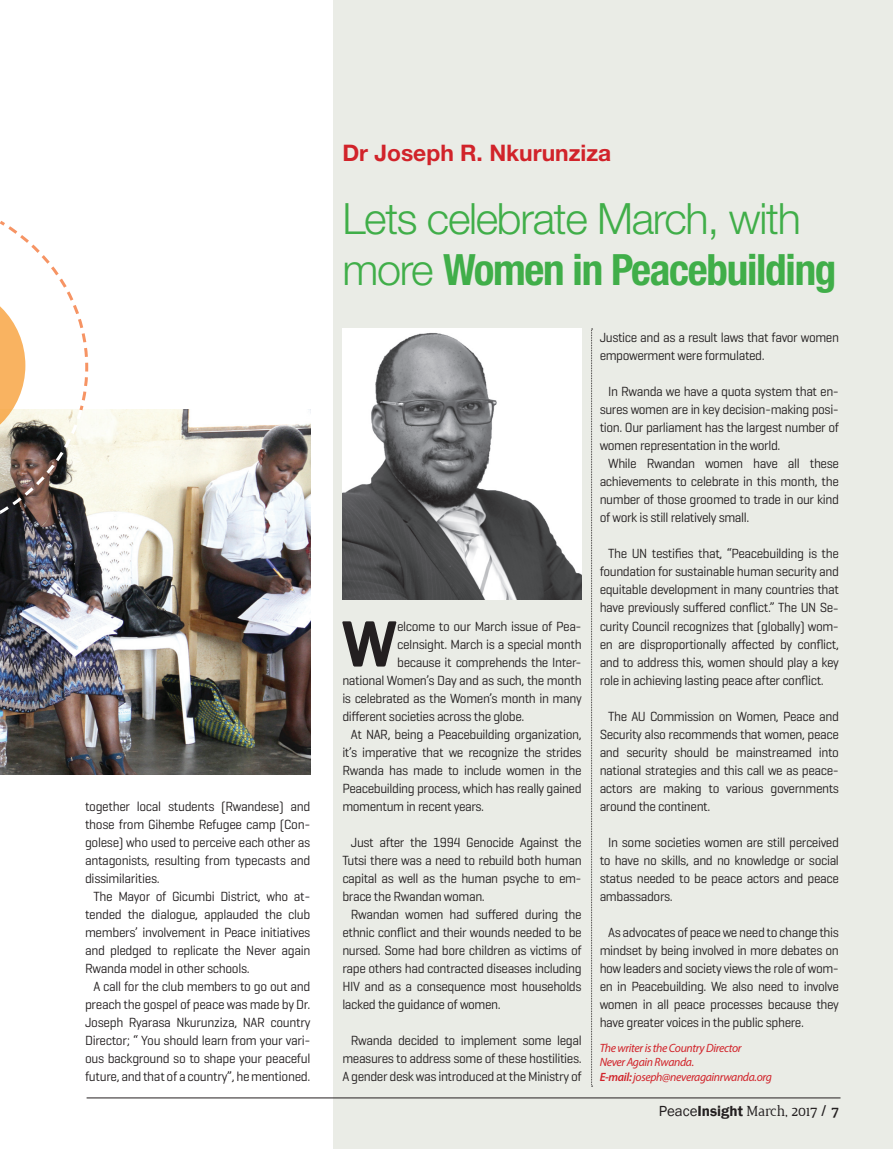
<style>
.page{position:relative;width:893px;height:1149px;background:#fff}
.page>*{position:absolute;margin:0;border:0;box-sizing:border-box;transform-origin:0 0}
.t1{font:600 66.45px "Geogrotesque";color:#231f20}
.t2{font:300 43.2px/51.8px "Helvetica Neue LT Std";letter-spacing:-.03em;color:#40ae49}
.t3{font:700 22.8px "Helvetica Neue LT Std";color:#d1232a}
.t4{font:15px "Jura";color:#231f20}
.t5{font:13.5px/18px "Geogrotesque";letter-spacing:-.03em;color:#231f20;text-align:justify}
.t6{font:italic 12px/14.4px "Myriad Pro";letter-spacing:-.03em;color:#d1232a}
.s1{font-weight:700;font-stretch:condensed}
.s2{font-weight:600}
.s3{font-family:"Franklin Gothic"}
.s4{font-family:"Franklin Gothic";font-weight:600}
.s5{font-weight:700}
</style>
<div class="page">
<div style="left:333px;top:0;width:560px;height:1148px;background:#eaece6"></div>
<img style="left:342px;top:329px;width:240px;height:270px">
<svg style="left:591px;top:328px;width:2px;height:758px"></svg>
<img style="left:0;top:409px;width:310px;height:365px">
<svg style="left:0;top:221px;width:90px;height:320px"></svg>
<hr style="left:87px;top:1097px;width:753px;height:1px;background:#231f20">
<p class="t5" style="left:85px;top:796px;width:227px">together local students (Rwandese) and those from Gihembe Refugee camp (Con&shy;golese) who used to perceive each other as antagonists, resulting from typecasts and dissimilarities.</p>
<p class="t5" style="left:85px;top:886px;width:227px;text-indent:9px">The Mayor of Gicumbi District, who at&shy;tended the dialogue, applauded the club members’ involvement in Peace initiatives and pledged to replicate the Never again Rwanda model in other schools.</p>
<p class="t5" style="left:85px;top:976px;width:227px;text-indent:9px">A call for the club members to go out and preach the gospel of peace was made by Dr.<br>Joseph Ryarasa Nkurunziza, NAR country Director; “ You should learn from your vari&shy;ous background so to shape your peaceful future, and that of a country”, he mentioned.</p>
<h3 class="t3" style="left:342px;top:139px;width:271px">Dr Joseph R. Nkurunziza</h3>
<h2 class="t2" style="left:342px;top:191px;width:496px">Lets celebrate March, with more <span class="s1">Women in Peacebuilding</span></h2>
<h1 class="t1" style="left:341px;top:602px;width:57px">W</h1>
<p class="t5" style="left:397px;top:616px;width:186px">elcome to our March issue of Pea-</p>
<p class="t5" style="left:397px;top:634px;width:186px">ceInsight. March is a special month</p>
<p class="t5" style="left:397px;top:652px;width:186px">because it comprehends the Inter-</p>
<p class="t5" style="left:342px;top:670px;width:241px">national Women’s Day and as such, the month</p>
<p class="t5" style="left:342px;top:688px;width:241px">is celebrated as the Women’s month in many</p>
<p class="t5" style="left:342px;top:706px;width:184px">different societies across the globe.</p>
<p class="t5" style="left:351px;top:724px;width:232px">At NAR, being a Peacebuilding organization,</p>
<p class="t5" style="left:342px;top:742px;width:241px">it’s imperative that we recognize the strides</p>
<p class="t5" style="left:342px;top:760px;width:241px">Rwanda has made to include women in the</p>
<p class="t5" style="left:342px;top:778px;width:241px">Peacebuilding process, which has really gained</p>
<p class="t5" style="left:342px;top:796px;width:143px">momentum in recent years.</p>
<p class="t5" style="left:342px;top:832px;width:241px;text-indent:9px">Just after the 1994 Genocide Against the Tutsi there was a need to rebuild both human capital as well as the human psyche to em&shy;brace the Rwandan woman.</p>
<p class="t5" style="left:342px;top:904px;width:241px;text-indent:9px">Rwandan women had suffered during the ethnic conflict and their wounds needed to be nursed. Some had bore children as victims of rape others had contracted diseases including HIV and as a consequence most households lacked the guidance of women.</p>
<p class="t5" style="left:342px;top:1030px;width:241px;text-indent:9px">Rwanda decided to implement some legal measures to address some of these hostilities.<br>A gender desk was introduced at the Ministry of</p>
<p class="t5" style="left:600px;top:328px;width:241px">Justice and as a result laws that favor women empowerment were formulated.</p>
<p class="t5" style="left:600px;top:382px;width:241px;text-indent:9px">In Rwanda we have a quota system that en&shy;sures women are in key decision-making posi&shy;tion. Our parliament has the largest number of women representation in the world.</p>
<p class="t5" style="left:600px;top:454px;width:241px;text-indent:9px">While Rwandan women have all these achievements to celebrate in this month, the number of those groomed to trade in our kind of work is still relatively small.</p>
<p class="t5" style="left:600px;top:544px;width:241px;text-indent:9px">The UN testifies that, “Peacebuilding is the foundation for sustainable human security and equitable development in many countries that have previously suffered conflict.” The UN Se&shy;curity Council recognizes that (globally) wom&shy;en are disproportionally affected by conflict, and to address this, women should play a key role in achieving lasting peace after conflict.</p>
<p class="t5" style="left:600px;top:706px;width:241px;text-indent:9px">The AU Commission on Women, Peace and Security also recommends that women, peace and security should be mainstreamed into national strategies and this call we as peace&shy;actors are making to various governments around the continent.</p>
<p class="t5" style="left:600px;top:832px;width:241px;text-indent:9px">In some societies women are still perceived to have no skills, and no knowledge or social status needed to be peace actors and peace ambassadors.</p>
<p class="t5" style="left:600px;top:922px;width:241px;text-indent:9px">As advocates of peace we need to change this mindset by being involved in more debates on how leaders and society views the role of wom&shy;en in Peacebuilding. We also need to involve women in all peace processes because they have greater voices in the public sphere.</p>
<p class="t6" style="left:600px;top:1040px;width:174px">The writer is the Country Director<br>Never Again Rwanda.<br><span class="s2">E-mail:</span> joseph@neveragainrwanda.org</p>
<p class="t4" style="left:659px;top:1103px;width:182px"><span class="s3">Peace</span><span class="s4">Insight</span> March, 2017 <span class="s5">/ 7</span></p>
</div>
